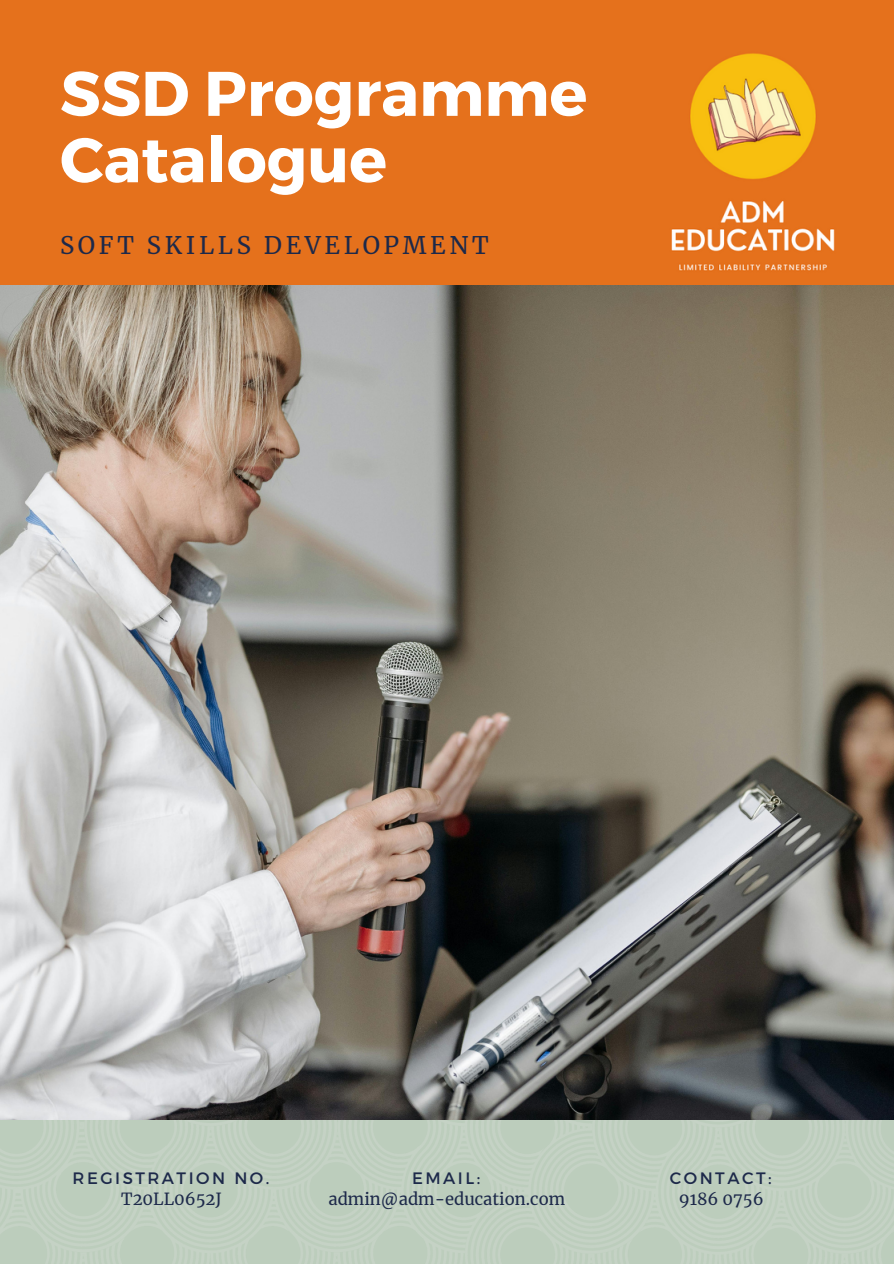
<style>
.page{position:relative;width:894px;height:1264px;background:#fff}
.page>*{position:absolute;margin:0;border:0;box-sizing:border-box;transform-origin:0 0}
.t1{font:700 62.85px/66.3px "Montserrat";color:#fff}
.t2{font:24px "Merriweather";letter-spacing:.15em;color:#1d294a}
.t3{font:16.5px "Merriweather";color:#1d294a}
.t4{font:16.5px "Montserrat";letter-spacing:.15em;color:#1d294a}
</style>
<div class="page">
<div style="left:0;top:1119px;width:893px;height:144px;background:#bdcdbd"></div>
<div style="left:0;top:0;width:610px;height:307px;background:#e5711c"></div>
<img style="left:608px;top:0;width:285px;height:286px">
<img style="left:0;top:286px;width:893px;height:833px">
<p class="t1" style="left:60px;top:57px;width:528px">SSD Programme<br>Catalogue</p>
<h3 class="t2" style="left:60px;top:230px;width:430px">SOFT SKILLS DEVELOPMENT</h3>
<p class="t4" style="left:73px;top:1167px;width:198px">REGISTRATION NO.</p>
<p class="t3" style="left:121px;top:1189px;width:102px">T20LL0652J</p>
<h1 class="t4" style="left:412px;top:1167px;width:70px">EMAIL:</h1>
<h2 class="t3" style="left:328px;top:1189px;width:238px">admin@adm-education.com</h2>
<h3 class="t4" style="left:669px;top:1167px;width:103px">CONTACT:</h3>
<h3 class="t3" style="left:678px;top:1189px;width:86px">9186 0756</h3>
</div>
